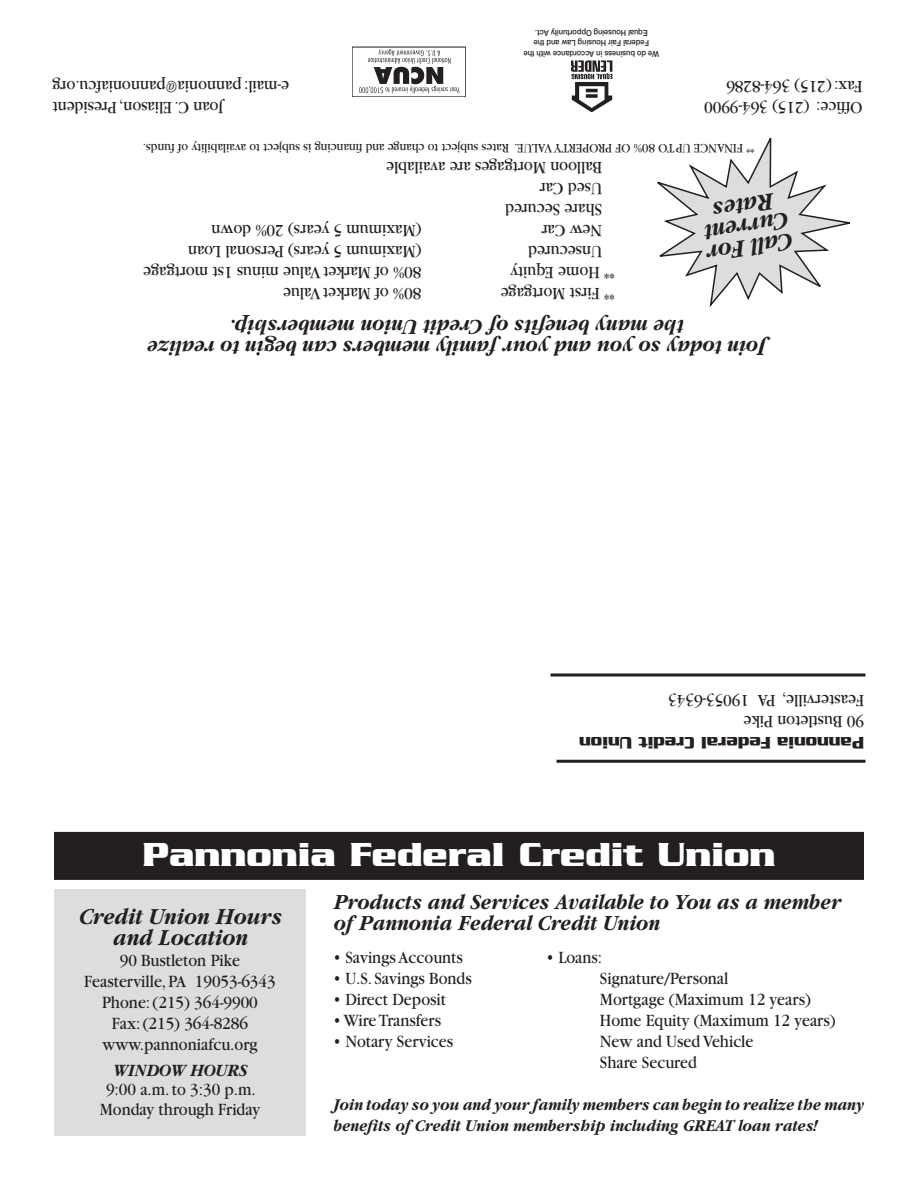
<style>
.page{position:relative;width:918px;height:1188px;background:#fff}
.page>*{position:absolute;margin:0;border:0;box-sizing:border-box;transform-origin:0 0}
.t1{font:700 36px "Serpentine";color:#fff}
.t2{font:italic 700 25.5px/21px "Garamond";color:#231f20;text-align:center;scale:.9 1}
.t3{font:italic 700 24px/21px "Garamond";color:#231f20;text-align:center;scale:.9 1}
.t4{font:italic 700 22.5px/21px "Garamond";color:#231f20;scale:.9 1}
.t5{font:18px/21px "Garamond";color:#231f20;scale:.9 1}
.t6{font:700 18px "Serpentine";color:#231f20;scale:.9 1}
.t7{font:italic 700 18px "Garamond";color:#231f20;scale:.9 1}
.t8{font:italic 700 17.25px/21px "Garamond";color:#231f20;scale:.9 1}
.t9{font:13.5px "Garamond";color:#231f20;scale:.9 1}
.t10{font:500 8.25px/10.5px "Helvetica Neue";color:#231f20;text-align:center;scale:.9 1}
</style>
<div class="page">
<hr style="left:556px;top:760px;width:310px;height:3px;background:#231f20">
<hr style="left:550px;top:674px;width:316px;height:2px;background:#231f20">
<svg style="left:657px;top:138px;width:193px;height:169px"></svg>
<img style="left:352px;top:46px;width:114px;height:51px">
<div style="left:54px;top:889px;width:252px;height:247px;background:#dcdddf"></div>
<div style="left:55px;top:833px;width:808px;height:46px;background:#231f20"></div>
<div style="left:54px;top:832px;width:810px;height:48px;border:2px solid #231f20"></div>
<img style="left:571px;top:61px;width:41px;height:51px">
<p class="t5" style="left:289px;top:96px;width:264px;rotate:-180deg">e-mail: pannonia@pannoniafcu.org</p>
<p class="t5" style="left:224px;top:117px;width:192px;rotate:-180deg">Joan C. Eliason, President</p>
<p class="t10" style="left:659px;top:58px;width:152px;rotate:-180deg">We do business in Accordance with the<br>Federal Fair Housing Law and the<br>Equal Houseing Opportunity Act.</p>
<p class="t5" style="left:862px;top:96px;width:153px;rotate:-180deg">Fax: (215) 364-8286</p>
<p class="t5" style="left:862px;top:117px;width:177px;rotate:-180deg">Office: (215) 364-9900</p>
<p class="t9" style="left:754px;top:153px;width:681px;rotate:-180deg">** FINANCE UP TO 80% OF PROPERTY VALUE. Rates subject to change and financing is subject to availability of funds.</p>
<p class="t5" style="left:602px;top:219px;width:241px;rotate:-180deg">Share Secured<br>Used Car<br>Balloon Mortgages are available</p>
<p class="t5" style="left:422px;top:240px;width:235px;rotate:-180deg">(Maximum 5 years) 20% down</p>
<p class="t5" style="left:602px;top:240px;width:69px;rotate:-180deg">New Car</p>
<p class="t5" style="left:422px;top:261px;width:261px;rotate:-180deg">(Maximum 5 years) Personal Loan</p>
<p class="t5" style="left:602px;top:261px;width:84px;rotate:-180deg">Unsecured</p>
<p class="t5" style="left:422px;top:282px;width:311px;rotate:-180deg">80% of Market Value minus 1st mortgage</p>
<p class="t5" style="left:615px;top:282px;width:118px;rotate:-180deg">** Home Equity</p>
<p class="t5" style="left:421px;top:303px;width:155px;rotate:-180deg">80% of Market Value</p>
<p class="t5" style="left:615px;top:303px;width:128px;rotate:-180deg">** First Mortgage</p>
<h2 class="t2" style="left:795px;top:249px;width:98px;rotate:171deg">Call For<br>Current<br>Rates</h2>
<p class="t4" style="left:532px;top:356px;width:428px;text-indent:-235px;rotate:-180deg">Join today so you and your family members can begin to realize ts of Credit Union membership.</p>
<p class="t4" style="left:685px;top:335px;width:176px;rotate:-180deg">the many benefi</p>
<p class="t5" style="left:864px;top:730px;width:219px;rotate:-180deg">90 Bustleton Pike<br>Feasterville, PA 19053-6343</p>
<p class="t6" style="left:864px;top:748px;width:318px;rotate:-180deg">Pannonia Federal Credit Union</p>
<h1 class="t1" style="left:143px;top:843px;width:634px">Pannonia Federal Credit Union</h1>
<h3 class="t3" style="left:78px;top:908px;width:227px">Credit Union Hours and Location</h3>
<p class="t5" style="left:84px;top:952px;width:214px;text-align:center">90 Bustleton Pike<br>Feasterville, PA 19053-6343<br>Phone: (215) 364-9900<br>Fax: (215) 364-8286 www.pannoniafcu.org</p>
<p class="t7" style="left:113px;top:1064px;width:151px">WINDOW HOURS</p>
<p class="t5" style="left:100px;top:1081px;width:180px;line-height:19.5px;text-align:center">9:00 a.m. to 3:30 p.m.<br>Monday through Friday</p>
<p class="t4" style="left:333px;top:893px;width:565px">Products and Services Available to You as a member of Pannonia Federal Credit Union</p>
<p class="t5" style="left:333px;top:948px;width:146px">• Savings Accounts</p>
<p class="t5" style="left:333px;top:969px;width:156px">• U.S. Savings Bonds</p>
<p class="t5" style="left:333px;top:990px;width:127px">• Direct Deposit</p>
<p class="t5" style="left:333px;top:1011px;width:122px">• Wire Transfers</p>
<p class="t5" style="left:333px;top:1032px;width:135px">• Notary Services</p>
<p class="t5" style="left:600px;top:948px;width:263px;text-indent:-54px">• Loans:<br>Signature/Personal<br>Mortgage (Maximum 12 years)<br>Home Equity (Maximum 12 years)<br>New and Used Vehicle<br>Share Secured</p>
<p class="t8" style="left:333px;top:1096px;width:591px">Join today so you and your family members can begin to realize the many benefits of Credit Union membership including GREAT loan rates!</p>
</div>
